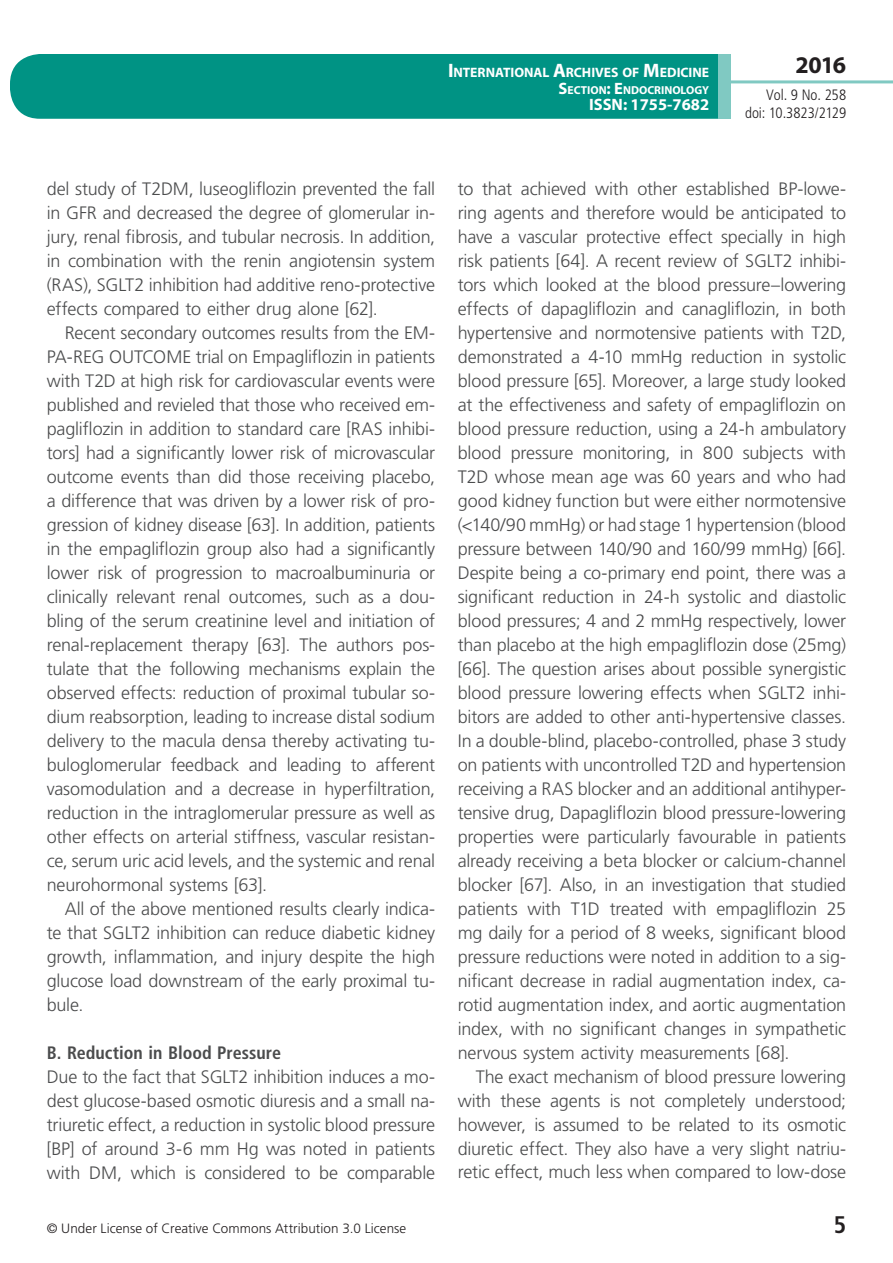
<style>
.page{position:relative;width:893px;height:1263px;background:#fff}
.page>*{position:absolute;margin:0;border:0;box-sizing:border-box;transform-origin:0 0}
.t1{font:700 24px "Myriad Pro";color:#231f20}
.t2{font:700 condensed 24px "Frutiger LT Std";color:#231f20}
.t3{font:300 18px/24px "Frutiger LT Std";letter-spacing:-.01em;color:#4b4c4d;text-align:justify}
.t4{font:700 condensed 18px "Frutiger LT Std";color:#4b4c4d}
.t5{font:700 16.5px "Myriad Pro";color:#fff}
.t6{font:300 condensed 15px/18px "Frutiger LT Std";color:#231f20;text-align:right}
.t7{font:700 13.65px "Myriad Pro";letter-spacing:-.005em;color:#fff}
.t8{font:300 13.5px "Frutiger LT Std";letter-spacing:.005em;color:#231f20}
.t9{font:700 11.55px "Myriad Pro";color:#fff}
.s1{font-size:19.5px}
.s2{font-size:16.5px}
</style>
<div class="page">
<div style="left:10px;top:54px;width:775px;height:65px;background:#009384;border-radius:30px"></div>
<div style="left:732px;top:0;width:161px;height:157px;background:#fff"></div>
<hr style="left:730px;top:80px;width:163px;height:3px;background:#80c9c2">
<div style="left:718px;top:54px;width:13px;height:65px;background:#80c9c2"></div>
<p class="t7" style="left:448px;top:64px;width:263px"><span class="s1">I</span>NTERNATIONAL <span class="s1">A</span>RCHIVES OF <span class="s1">M</span>EDICINE</p>
<p class="t9" style="left:559px;top:82px;width:152px"><span class="s2">S</span>ECTION<span class="s2">: E</span>NDOCRINOLOGY</p>
<p class="t5" style="left:589px;top:94px;width:122px">ISSN: 1755-7682</p>
<h1 class="t1" style="left:795px;top:49px;width:52px">2016</h1>
<p class="t6" style="left:745px;top:86px;width:103px">Vol. 9 No. 258 doi: 10.3823/2129</p>
<p class="t3" style="left:47px;top:177px;width:390px">del study of T2DM, luseogliflozin prevented the fall in GFR and decreased the degree of glomerular in&shy;jury, renal fibrosis, and tubular necrosis. In addition, in combination with the renin angiotensin system (RAS), SGLT2 inhibition had additive reno-protective effects compared to either drug alone [62].</p>
<p class="t3" style="left:47px;top:321px;width:390px;text-indent:18px">Recent secondary outcomes results from the EM-PA-REG OUTCOME trial on Empagliflozin in patients with T2D at high risk for cardiovascular events were published and revieled that those who received em&shy;pagliflozin in addition to standard care [RAS inhibi&shy;tors] had a significantly lower risk of microvascular outcome events than did those receiving placebo, a difference that was driven by a lower risk of pro&shy;gression of kidney disease [63]. In addition, patients in the empagliflozin group also had a significantly lower risk of progression to macroalbuminuria or clinically relevant renal outcomes, such as a dou&shy;bling of the serum creatinine level and initiation of renal-replacement therapy [63]. The authors pos&shy;tulate that the following mechanisms explain the observed effects: reduction of proximal tubular so&shy;dium reabsorption, leading to increase distal sodium delivery to the macula densa thereby activating tu&shy;buloglomerular feedback and leading to afferent vasomodulation and a decrease in hyperfiltration, reduction in the intraglomerular pressure as well as other effects on arterial stiffness, vascular resistan&shy;ce, serum uric acid levels, and the systemic and renal neurohormonal systems [63].</p>
<p class="t3" style="left:47px;top:897px;width:390px;text-indent:18px">All of the above mentioned results clearly indica&shy;te that SGLT2 inhibition can reduce diabetic kidney growth, inflammation, and injury despite the high glucose load downstream of the early proximal tu&shy;bule.</p>
<p class="t4" style="left:47px;top:1042px;width:236px">B. Reduction in Blood Pressure</p>
<p class="t3" style="left:47px;top:1065px;width:390px">Due to the fact that SGLT2 inhibition induces a mo&shy;dest glucose-based osmotic diuresis and a small na&shy;triuretic effect, a reduction in systolic blood pressure [BP] of around 3-6 mm Hg was noted in patients with DM, which is considered to be comparable</p>
<p class="t3" style="left:458px;top:177px;width:390px">to that achieved with other established BP-lowe&shy;ring agents and therefore would be anticipated to have a vascular protective effect specially in high risk patients [64]. A recent review of SGLT2 inhibi&shy;tors which looked at the blood pressure–lowering effects of dapagliflozin and canagliflozin, in both hypertensive and normotensive patients with T2D, demonstrated a 4-10 mmHg reduction in systolic blood pressure [65]. Moreover, a large study looked at the effectiveness and safety of empagliflozin on blood pressure reduction, using a 24-h ambulatory blood pressure monitoring, in 800 subjects with T2D whose mean age was 60 years and who had good kidney function but were either normotensive (&lt;140/90 mmHg) or had stage 1 hypertension (blood pressure between 140/90 and 160/99 mmHg) [66].<br>Despite being a co-primary end point, there was a significant reduction in 24-h systolic and diastolic blood pressures; 4 and 2 mmHg respectively, lower than placebo at the high empagliflozin dose (25mg) [66]. The question arises about possible synergistic blood pressure lowering effects when SGLT2 inhi&shy;bitors are added to other anti-hypertensive classes.<br>In a double-blind, placebo-controlled, phase 3 study on patients with uncontrolled T2D and hypertension receiving a RAS blocker and an additional antihyper&shy;tensive drug, Dapagliflozin blood pressure-lowering properties were particularly favourable in patients already receiving a beta blocker or calcium-channel blocker [67]. Also, in an investigation that studied patients with T1D treated with empagliflozin 25 mg daily for a period of 8 weeks, significant blood pressure reductions were noted in addition to a sig&shy;nificant decrease in radial augmentation index, ca&shy;rotid augmentation index, and aortic augmentation index, with no significant changes in sympathetic nervous system activity measurements [68].</p>
<p class="t3" style="left:458px;top:1064px;width:390px;text-indent:18px">The exact mechanism of blood pressure lowering with these agents is not completely understood; however, is assumed to be related to its osmotic diuretic effect. They also have a very slight natriu&shy;retic effect, much less when compared to low-dose</p>
<p class="t8" style="left:47px;top:1220px;width:361px">© Under License of Creative Commons Attribution 3.0 License</p>
<h1 class="t2" style="left:834px;top:1210px;width:14px">5</h1>
</div>
